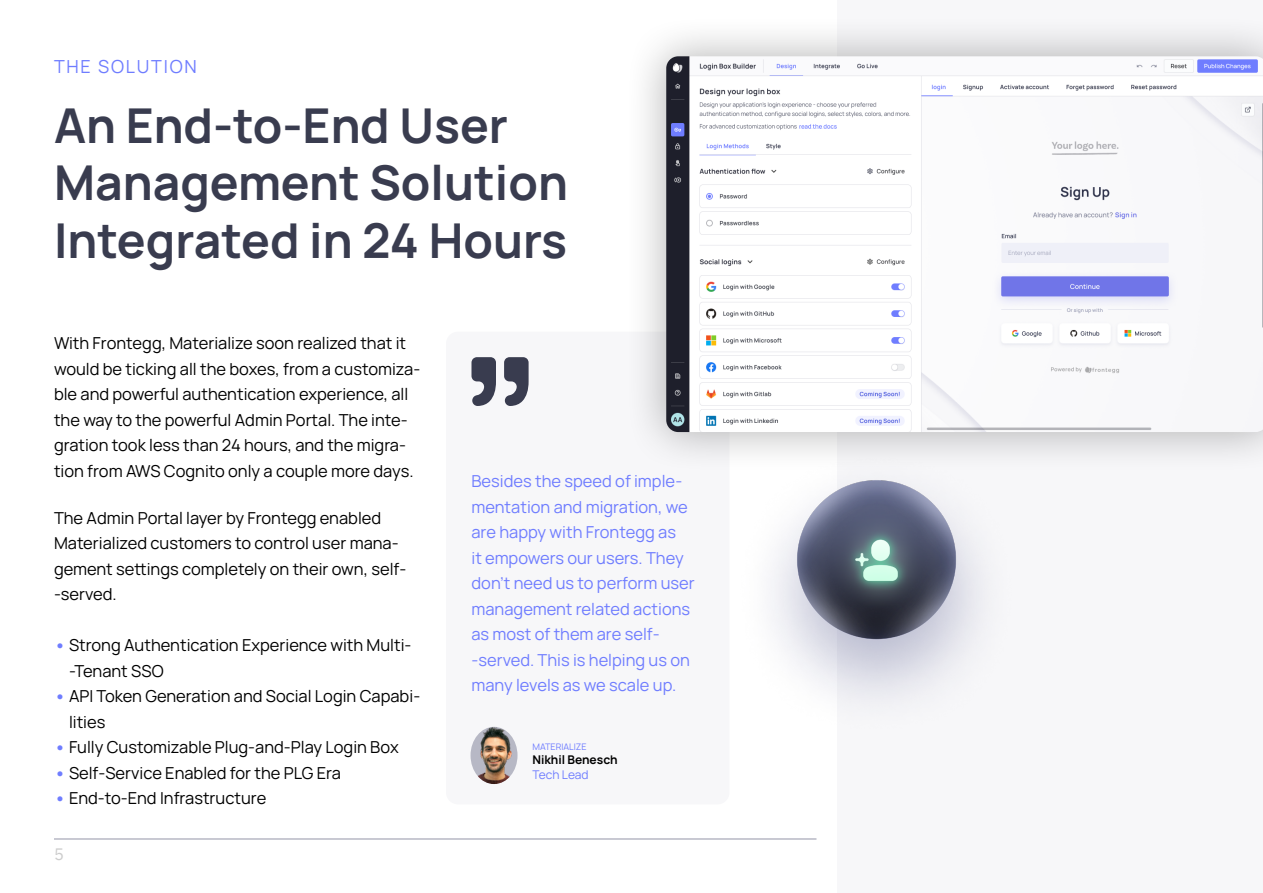
<style>
.page{position:relative;width:1263px;height:893px;background:#fff}
.page>*{position:absolute;margin:0;border:0;box-sizing:border-box;transform-origin:0 0}
.t1{font:700 48px/57.6px "Manrope";color:#393c4f}
.t2{font:18px "Manrope";letter-spacing:.1em;color:#6f7dff}
.t3{font:16.5px/25.5px "Manrope";color:#000}
.t4{font:16.5px/25.5px "Manrope";color:#6f7dff}
.t5{font:16.5px "IBM Plex Mono";color:#cdcdcd}
.t6{font:700 12px "Manrope";color:#000}
.t7{font:12px "Manrope";color:#6f7dff}
.t8{font:9px "Manrope";color:#6f7dff}
.s1{font-weight:800;color:#6f7dff}
</style>
<div class="page">
<hr style="left:54px;top:838px;width:762px;height:2px;background:#b7b8c5">
<div style="left:838px;top:0;width:425px;height:893px;background:#f7f7f9"></div>
<div style="left:446px;top:332px;width:283px;height:472px;background:#f7f7f9;border-radius:12px"></div>
<img style="left:470px;top:727px;width:47px;height:57px">
<div style="left:624px;top:14px;width:639px;height:460px;background:#000;opacity:.31"></div>
<img style="left:666px;top:56px;width:597px;height:376px">
<img style="left:729px;top:446px;width:294px;height:266px">
<svg style="left:471px;top:357px;width:58px;height:49px"></svg>
<p class="t2" style="left:54px;top:54px;width:144px">THE SOLUTION</p>
<h1 class="t1" style="left:54px;top:95px;width:515px">An End-to-End User<br>Management Solution<br>Integrated in 24 Hours</h1>
<p class="t3" style="left:54px;top:330px;width:368px">With Frontegg, Materialize soon realized that it would be ticking all the boxes, from a customiza&shy;ble and powerful authentication experience, all the way to the powerful Admin Portal. The inte&shy;gration took less than 24 hours, and the migra&shy;tion from AWS Cognito only a couple more days.</p>
<p class="t3" style="left:54px;top:504px;width:354px">The Admin Portal layer by Frontegg enabled Materialized customers to control user mana&shy;gement settings completely on their own, self--served.</p>
<p class="t3" style="left:69px;top:632px;width:344px;text-indent:-15px"><span class="s1">•</span> Strong Authentication Experience with Multi--Tenant SSO</p>
<p class="t3" style="left:69px;top:683px;width:353px;text-indent:-15px"><span class="s1">•</span> API Token Generation and Social Login Capabi&shy;lities</p>
<p class="t3" style="left:54px;top:734px;width:346px"><span class="s1">•</span> Fully Customizable Plug-and-Play Login Box</p>
<p class="t3" style="left:54px;top:759px;width:289px"><span class="s1">•</span> Self-Service Enabled for the PLG Era</p>
<p class="t3" style="left:54px;top:785px;width:214px"><span class="s1">•</span> End-to-End Infrastructure</p>
<p class="t5" style="left:54px;top:842px;width:11px">5</p>
<p class="t4" style="left:471px;top:468px;width:225px">Besides the speed of imple&shy;mentation and migration, we are happy with Frontegg as<br>it empowers our users. They don’t need us to perform user management related actions as most of them are self--served. This is helping us on many levels as we scale up.</p>
<p class="t8" style="left:532px;top:740px;width:56px">MATERIALIZE</p>
<p class="t6" style="left:532px;top:752px;width:87px">Nikhil Benesch</p>
<p class="t7" style="left:532px;top:766px;width:58px">Tech Lead</p>
</div>
